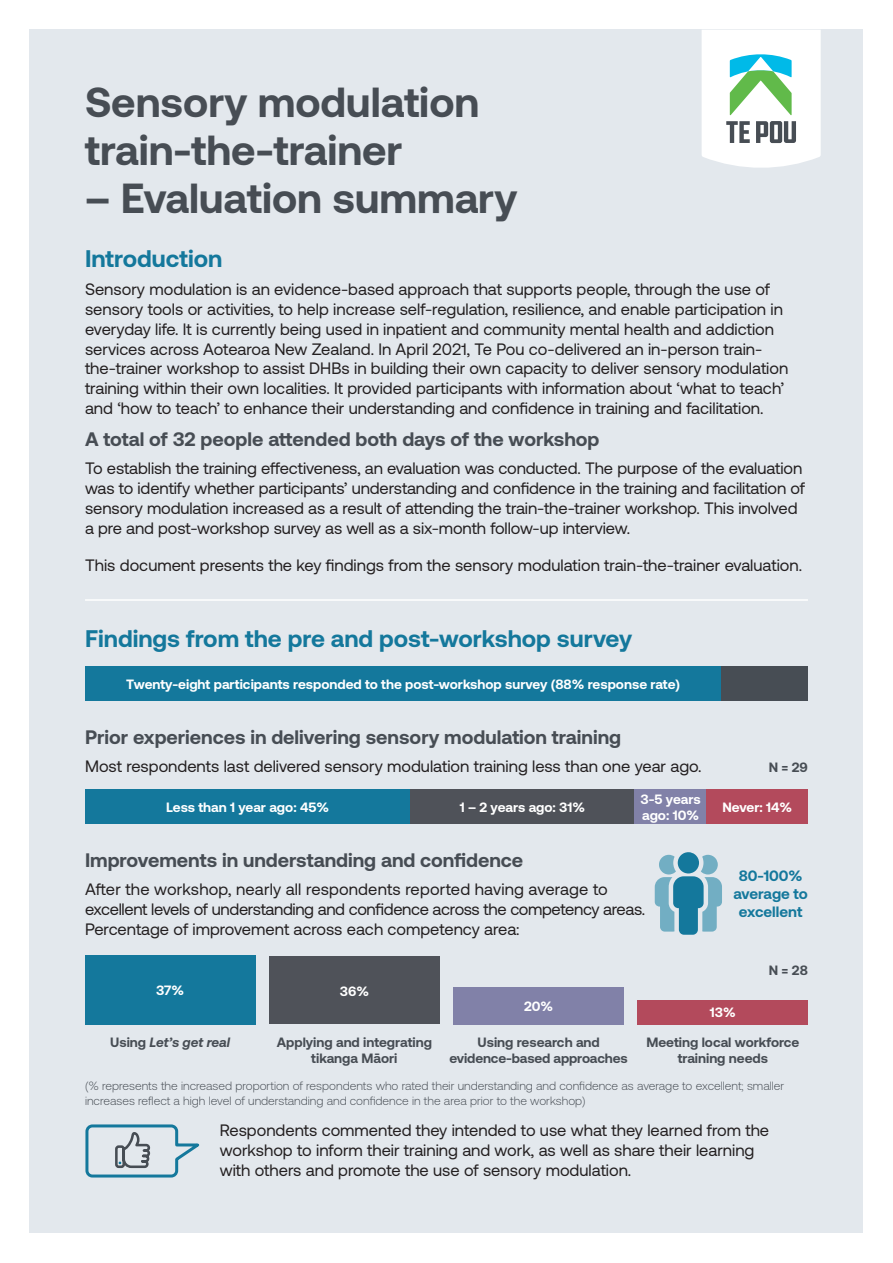
<style>
.page{position:relative;width:893px;height:1263px;background:#fff}
.page>*{position:absolute;margin:0;border:0;box-sizing:border-box;transform-origin:0 0}
.t1{font:700 42px/48px "Aeonik";color:#474d54}
.t2{font:700 24px "Aeonik";color:#14789c}
.t3{font:700 19.5px "Aeonik";color:#474d54}
.t4{font:16.5px/19.8px "Aeonik";color:#231f20}
.t5{font:700 15px/18px "Aeonik";color:#14789c;text-align:center}
.t6{font:700 13.5px/16.2px "Aeonik";color:#fff}
.t7{font:700 13.5px/16.2px "Aeonik";color:#474d54;text-align:center}
.t8{font:italic 700 13.5px "Aeonik";color:#474d54}
.t9{font:300 12px/14.4px "Aeonik";color:#474d54}
.s1{font-style:normal}
</style>
<div class="page">
<div style="left:30px;top:30px;width:833px;height:1203px;background:#e3e8ed"></div>
<svg style="left:702px;top:30px;width:119px;height:138px"></svg>
<div style="left:85px;top:789px;width:325px;height:35px;background:#14789c"></div>
<div style="left:410px;top:789px;width:224px;height:35px;background:#4f5259"></div>
<div style="left:634px;top:789px;width:73px;height:35px;background:#8181a8"></div>
<div style="left:707px;top:789px;width:101px;height:35px;background:#b34a5c"></div>
<hr style="left:85px;top:599px;width:723px;height:2px;background:#fff">
<div style="left:85px;top:955px;width:170px;height:69px;background:#14789c"></div>
<div style="left:269px;top:956px;width:170px;height:68px;background:#4f5259"></div>
<div style="left:454px;top:987px;width:170px;height:37px;background:#8181a8"></div>
<div style="left:638px;top:1000px;width:170px;height:24px;background:#b34a5c"></div>
<div style="left:85px;top:667px;width:636px;height:34px;background:#14789c"></div>
<div style="left:721px;top:667px;width:87px;height:34px;background:#474d54"></div>
<svg style="left:655px;top:852px;width:67px;height:83px"></svg>
<svg style="left:85px;top:1124px;width:115px;height:54px"></svg>
<p class="t1" style="left:85px;top:77px;width:396px">Sensory modulation train-the-trainer</p>
<p class="t1" style="left:85px;top:173px;width:434px">– Evaluation summary</p>
<p class="t2" style="left:85px;top:245px;width:139px">Introduction</p>
<p class="t4" style="left:85px;top:280px;width:705px">Sensory modulation is an evidence-based approach that supports people, through the use of sensory tools or activities, to help increase self-regulation, resilience, and enable participation in everyday life. It is currently being used in inpatient and community mental health and addiction services across Aotearoa New Zealand. In April 2021, Te Pou co-delivered an in-person train&shy;the-trainer workshop to assist DHBs in building their own capacity to deliver sensory modulation training within their own localities. It provided participants with information about ‘what to teach’ and ‘how to teach’ to enhance their understanding and confidence in training and facilitation.</p>
<p class="t3" style="left:85px;top:428px;width:516px">A total of 32 people attended both days of the workshop</p>
<p class="t4" style="left:85px;top:459px;width:722px">To establish the training effectiveness, an evaluation was conducted. The purpose of the evaluation was to identify whether participants’ understanding and confidence in the training and facilitation of sensory modulation increased as a result of attending the train-the-trainer workshop. This involved a pre and post-workshop survey as well as a six-month follow-up interview.</p>
<p class="t4" style="left:85px;top:555px;width:719px">This document presents the key findings from the sensory modulation train-the-trainer evaluation.</p>
<p class="t2" style="left:85px;top:625px;width:549px">Findings from the pre and post-workshop survey</p>
<p class="t6" style="left:126px;top:676px;width:555px">Twenty-eight participants responded to the post-workshop survey (88% response rate)</p>
<p class="t3" style="left:85px;top:726px;width:538px">Prior experiences in delivering sensory modulation training</p>
<p class="t4" style="left:85px;top:756px;width:618px">Most respondents last delivered sensory modulation training less than one year ago.</p>
<p class="t7" style="left:769px;top:759px;width:41px">N = 29</p>
<p class="t6" style="left:166px;top:799px;width:164px">Less than 1 year ago: 45%</p>
<p class="t6" style="left:460px;top:799px;width:127px">1 – 2 years ago: 31%</p>
<p class="t6" style="left:640px;top:791px;width:62px">3-5 years ago: 10%</p>
<p class="t6" style="left:722px;top:799px;width:71px">Never: 14%</p>
<p class="t3" style="left:85px;top:849px;width:440px">Improvements in understanding and confidence</p>
<p class="t4" style="left:85px;top:879px;width:562px">After the workshop, nearly all respondents reported having average to excellent levels of understanding and confidence across the competency areas.<br>Percentage of improvement across each competency area:</p>
<p class="t6" style="left:156px;top:982px;width:30px">37%</p>
<p class="t6" style="left:340px;top:982px;width:31px">36%</p>
<p class="t6" style="left:524px;top:998px;width:31px">20%</p>
<p class="t5" style="left:739px;top:867px;width:65px">80-100%</p>
<p class="t5" style="left:733px;top:885px;width:76px">average to excellent</p>
<p class="t6" style="left:710px;top:1004px;width:27px">13%</p>
<p class="t7" style="left:769px;top:962px;width:41px">N = 28</p>
<p class="t8" style="left:110px;top:1035px;width:121px"><span class="s1">Using</span> Let’s get real</p>
<p class="t7" style="left:277px;top:1034px;width:157px">Applying and integrating tikanga Māori</p>
<p class="t7" style="left:449px;top:1034px;width:180px">Using research and evidence-based approaches</p>
<p class="t7" style="left:646px;top:1034px;width:155px">Meeting local workforce training needs</p>
<p class="t9" style="left:85px;top:1079px;width:701px">(% represents the increased proportion of respondents who rated their understanding and confidence as average to excellent; smaller increases reflect a high level of understanding and confidence in the area prior to the workshop)</p>
<p class="t4" style="left:220px;top:1121px;width:551px">Respondents commented they intended to use what they learned from the workshop to inform their training and work, as well as share their learning with others and promote the use of sensory modulation.</p>
</div>
